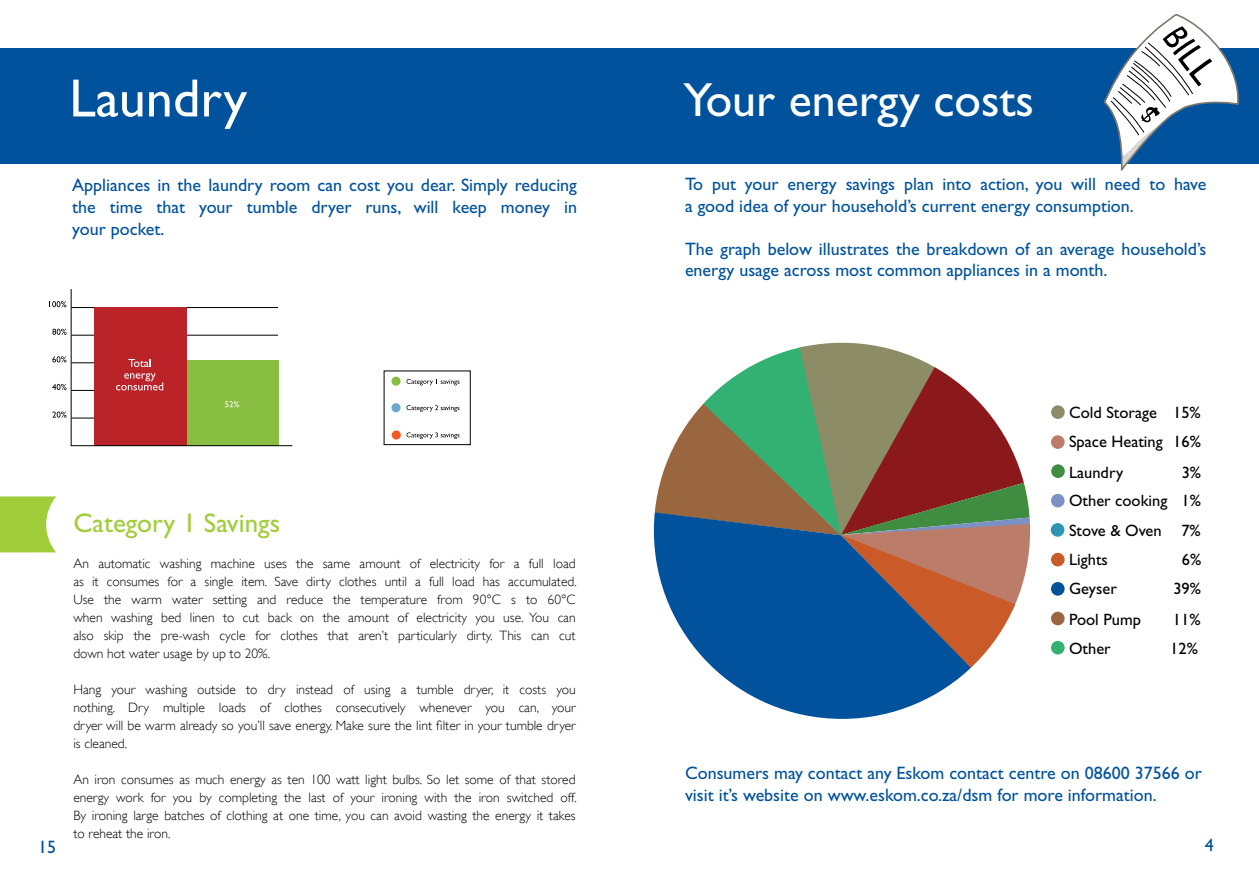
<style>
.page{position:relative;width:1259px;height:893px;background:#fff}
.page>*{position:absolute;margin:0;border:0;box-sizing:border-box;transform-origin:0 0}
.t1{font:54px "Gill Sans Std";color:#fff}
.t2{font:48px "Gill Sans Std";color:#fff}
.t3{font:27px "Gill Sans Std";color:#a1cd3a}
.t4{font:18px/21.6px "Gill Sans Std";color:#00529c}
.t5{font:16.5px/29.1px "Gill Sans Std";color:#000;text-align:justify}
.t6{font:300 13.5px/18px "Gill Sans";color:#000;text-align:justify}
</style>
<div class="page">
<div style="left:0;top:48px;width:1259px;height:115px;background:#00529c"></div>
<svg style="left:1103px;top:15px;width:138px;height:156px"></svg>
<svg style="left:655px;top:343px;width:375px;height:307px"></svg>
<svg style="left:654px;top:511px;width:334px;height:208px;fill:#00529c"></svg>
<div style="left:1051px;top:405px;width:13px;height:14px;background:#8c8c66;border-radius:50%"></div>
<div style="left:1051px;top:435px;width:13px;height:14px;background:#bb7c6a;border-radius:50%"></div>
<div style="left:1051px;top:464px;width:13px;height:14px;background:#408d41;border-radius:50%"></div>
<div style="left:1051px;top:494px;width:13px;height:13px;background:#7b91c3;border-radius:50%"></div>
<div style="left:1050px;top:523px;width:14px;height:14px;background:#2c95b1;border-radius:50%"></div>
<div style="left:1051px;top:553px;width:13px;height:13px;background:#ca5b28;border-radius:50%"></div>
<div style="left:1051px;top:582px;width:13px;height:14px;background:#00529c;border-radius:50%"></div>
<div style="left:1051px;top:612px;width:13px;height:13px;background:#996640;border-radius:50%"></div>
<div style="left:1051px;top:641px;width:13px;height:13px;background:#32b173;border-radius:50%"></div>
<svg style="left:0;top:496px;width:56px;height:56px;background:#acd352"></svg>
<svg style="left:49px;top:289px;width:244px;height:158px"></svg>
<div style="left:391px;top:403px;width:9px;height:9px;background:#6ba8d1;border-radius:50%"></div>
<div style="left:391px;top:377px;width:9px;height:9px;background:#87bd40;border-radius:50%"></div>
<div style="left:392px;top:430px;width:9px;height:10px;background:#f15a22;border-radius:50%"></div>
<svg style="left:406px;top:379px;width:53px;height:6px"></svg>
<svg style="left:406px;top:405px;width:53px;height:7px"></svg>
<svg style="left:406px;top:432px;width:53px;height:7px"></svg>
<h1 class="t1" style="left:69px;top:67px;width:179px">Laundry</h1>
<h2 class="t2" style="left:683px;top:73px;width:352px">Your energy costs</h2>
<h3 class="t4" style="left:72px;top:175px;width:506px;text-align:justify">Appliances in the laundry room can cost you dear. Simply reducing the time that your tumble dryer runs, will keep money in your pocket.</h3>
<h3 class="t4" style="left:685px;top:173px;width:523px">To put your energy savings plan into action, you will need to have a good idea of your household’s current energy consumption.</h3>
<h3 class="t4" style="left:685px;top:238px;width:523px">The graph below illustrates the breakdown of an average household’s energy usage across most common appliances in a month.</h3>
<p class="t5" style="left:1069px;top:398px;width:133px;line-height:29.7px">Cold Storage 15% Space Heating 16% Laundry</p>
<p class="t5" style="left:1069px;top:458px;width:134px;text-indent:113px">3% Other cooking 1% Stove &amp; Oven 7% Lights</p>
<h3 class="t3" style="left:73px;top:507px;width:208px">Category 1 Savings</h3>
<p class="t6" style="left:73px;top:554px;width:505px">An automatic washing machine uses the same amount of electricity for a full load as it consumes for a single item. Save dirty clothes until a full load has accumulated.<br>Use the warm water setting and reduce the temperature from 90°C s to 60°C when washing bed linen to cut back on the amount of electricity you use. You can also skip the pre-wash cycle for clothes that aren’t particularly dirty. This can cut down hot water usage by up to 20%.</p>
<p class="t6" style="left:73px;top:680px;width:504px">Hang your washing outside to dry instead of using a tumble dryer, it costs you nothing. Dry multiple loads of clothes consecutively whenever you can, your dryer will be warm already so you’ll save energy. Make sure the lint filter in your tumble dryer is cleaned.</p>
<p class="t6" style="left:73px;top:770px;width:505px">An iron consumes as much energy as ten 100 watt light bulbs. So let some of that stored energy work for you by completing the last of your ironing with the iron switched off.<br>By ironing large batches of clothing at one time, you can avoid wasting the energy it takes to reheat the iron.</p>
<p class="t5" style="left:1181px;top:545px;width:21px">6%</p>
<p class="t5" style="left:1069px;top:574px;width:49px">Geyser</p>
<p class="t5" style="left:1173px;top:574px;width:29px">39%</p>
<p class="t5" style="left:1069px;top:605px;width:73px">Pool Pump</p>
<p class="t5" style="left:1173px;top:605px;width:29px">11%</p>
<p class="t5" style="left:1069px;top:634px;width:43px">Other</p>
<p class="t5" style="left:1170px;top:634px;width:29px">12%</p>
<h3 class="t4" style="left:685px;top:763px;width:518px">Consumers may contact any Eskom contact centre on 08600 37566 or visit it’s website on www.eskom.co.za/dsm for more information.</h3>
<h3 class="t4" style="left:38px;top:836px;width:19px">15</h3>
<h3 class="t4" style="left:1205px;top:834px;width:10px">4</h3>
</div>
